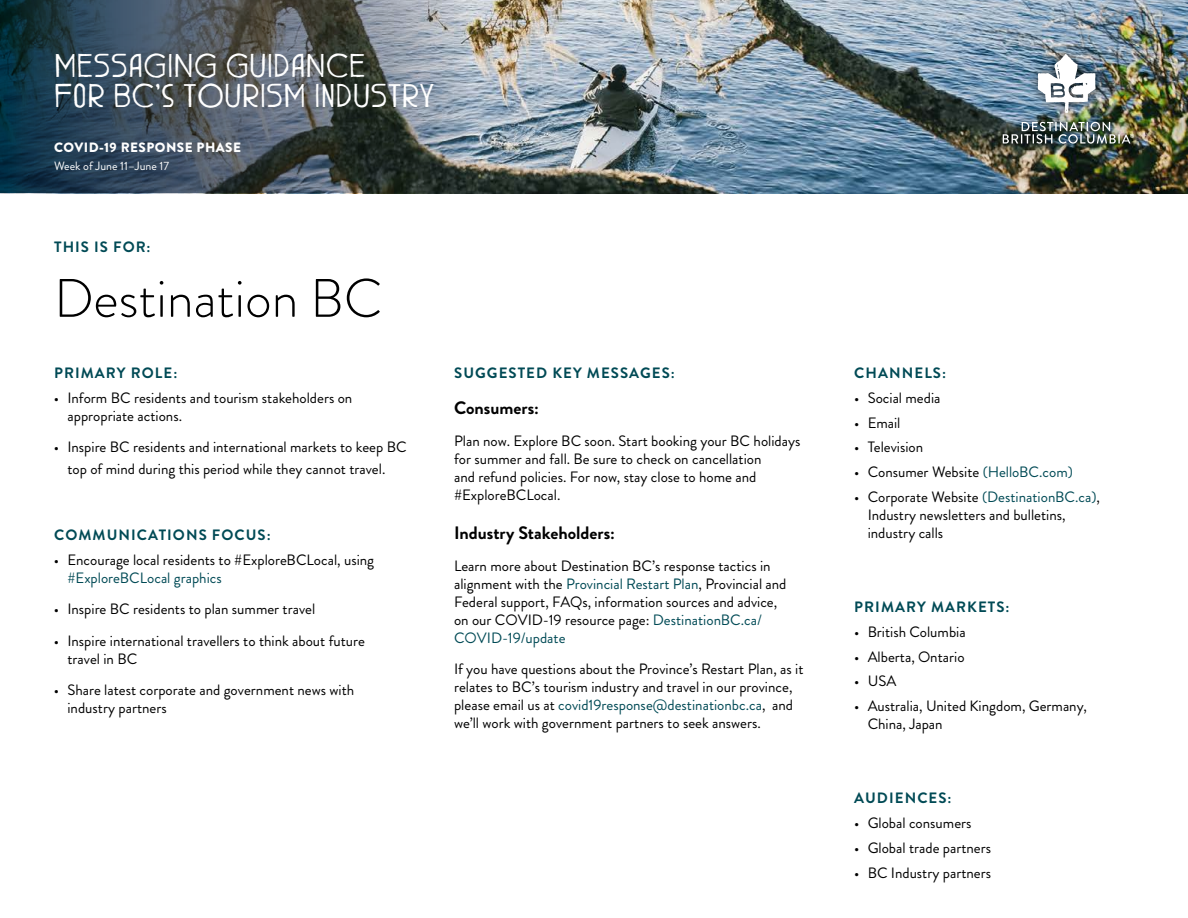
<style>
.page{position:relative;width:1188px;height:918px;background:#fff}
.page>*{position:absolute;margin:0;border:0;box-sizing:border-box;transform-origin:0 0}
.t1{font:300 54px "Brandon Grotesque";color:#000}
.t2{font:22.5px/30.6px "Great Forest";color:#fff}
.t3{font:700 18px "Brandon Grotesque";color:#000}
.t4{font:15px/18px "Brandon Grotesque";color:#000}
.t5{font:700 15px "Brandon Grotesque";letter-spacing:.07em;color:#004a55}
.t6{font:15px "Brandon Grotesque";color:#004a55}
.t7{font:900 13.5px "Brandon Grotesque";letter-spacing:.035em;color:#fff}
.t8{font:12px "Brandon Grotesque";color:#fff}
.s1{color:#004a55}
</style>
<div class="page">
<img style="left:554px;top:0;width:634px;height:193px">
<img style="left:0;top:0;width:554px;height:193px">
<div style="left:993px;top:45px;width:150px;height:108px;background:#000;opacity:.75"></div>
<img style="left:1038px;top:54px;width:57px;height:59px">
<img style="left:1003px;top:122px;width:131px;height:22px">
<h2 class="t2" style="left:54px;top:54px;width:382px">MESSAGING GUIDANCE<br>FOR BC’S TOURISM INDUSTRY</h2>
<p class="t7" style="left:54px;top:138px;width:189px">COVID-19 RESPONSE PHASE</p>
<p class="t8" style="left:54px;top:158px;width:117px">Week of June 11–June 17</p>
<p class="t5" style="left:54px;top:236px;width:98px">THIS IS FOR:</p>
<h1 class="t1" style="left:54px;top:261px;width:330px">Destination BC</h1>
<p class="t5" style="left:54px;top:362px;width:125px">PRIMARY ROLE:</p>
<p class="t4" style="left:67px;top:389px;width:286px;text-indent:-14px">• Inform BC residents and tourism stakeholders on appropriate actions.</p>
<p class="t4" style="left:54px;top:437px;width:354px;line-height:21.6px;text-align:center">• Inspire BC residents and international markets to keep BC top of mind during this period while they cannot travel.</p>
<p class="t5" style="left:54px;top:524px;width:218px">COMMUNICATIONS FOCUS:</p>
<p class="t4" style="left:54px;top:551px;width:322px">• Encourage local residents to #ExploreBCLocal, using</p>
<p class="t6" style="left:67px;top:567px;width:156px">#ExploreBCLocal graphics</p>
<p class="t4" style="left:54px;top:600px;width:263px">• Inspire BC residents to plan summer travel</p>
<p class="t4" style="left:67px;top:632px;width:299px;text-indent:-14px">• Inspire international travellers to think about future travel in BC</p>
<p class="t4" style="left:67px;top:681px;width:288px;text-indent:-14px">• Share latest corporate and government news with industry partners</p>
<p class="t5" style="left:454px;top:362px;width:222px">SUGGESTED KEY MESSAGES:</p>
<p class="t3" style="left:454px;top:395px;width:86px">Consumers:</p>
<p class="t4" style="left:454px;top:432px;width:348px">Plan now. Explore BC soon. Start booking your BC holidays for summer and fall. Be sure to check on cancellation<br>and refund policies. For now, stay close to home and #ExploreBCLocal.</p>
<p class="t3" style="left:454px;top:520px;width:163px">Industry Stakeholders:</p>
<p class="t4" style="left:454px;top:557px;width:334px">Learn more about Destination BC’s response tactics in alignment with the <span class="s1">Provincial Restart Plan</span>, Provincial and Federal support, FAQs, information sources and advice, on our COVID-19 resource page: <span class="s1">DestinationBC.ca/ COVID-19/update</span></p>
<p class="t4" style="left:454px;top:660px;width:351px">If you have questions about the Province’s Restart Plan, as it relates to BC’s tourism industry and travel in our province, please email us at <span class="s1">covid19response@destinationbc.ca</span>, and we’ll work with government partners to seek answers.</p>
<p class="t5" style="left:854px;top:362px;width:93px">CHANNELS:</p>
<p class="t4" style="left:854px;top:389px;width:88px">• Social media</p>
<p class="t4" style="left:854px;top:414px;width:48px">• Email</p>
<p class="t4" style="left:854px;top:438px;width:71px">• Television</p>
<p class="t4" style="left:854px;top:463px;width:220px">• Consumer Website <span class="s1">(HelloBC.com)</span></p>
<p class="t4" style="left:868px;top:488px;width:234px;text-indent:-14px">• Corporate Website <span class="s1">(DestinationBC.ca)</span>,<br>Industry newsletters and bulletins, industry calls</p>
<p class="t5" style="left:854px;top:596px;width:157px">PRIMARY MARKETS:</p>
<p class="t4" style="left:854px;top:623px;width:113px">• British Columbia</p>
<p class="t4" style="left:854px;top:648px;width:112px">• Alberta, Ontario</p>
<p class="t4" style="left:854px;top:672px;width:44px">• USA</p>
<p class="t4" style="left:868px;top:697px;width:221px;text-indent:-14px">• Australia, United Kingdom, Germany,<br>China, Japan</p>
<p class="t5" style="left:854px;top:788px;width:99px">AUDIENCES:</p>
<p class="t4" style="left:854px;top:814px;width:119px">• Global consumers</p>
<p class="t4" style="left:854px;top:839px;width:138px">• Global trade partners</p>
<p class="t4" style="left:854px;top:864px;width:138px">• BC Industry partners</p>
</div>
